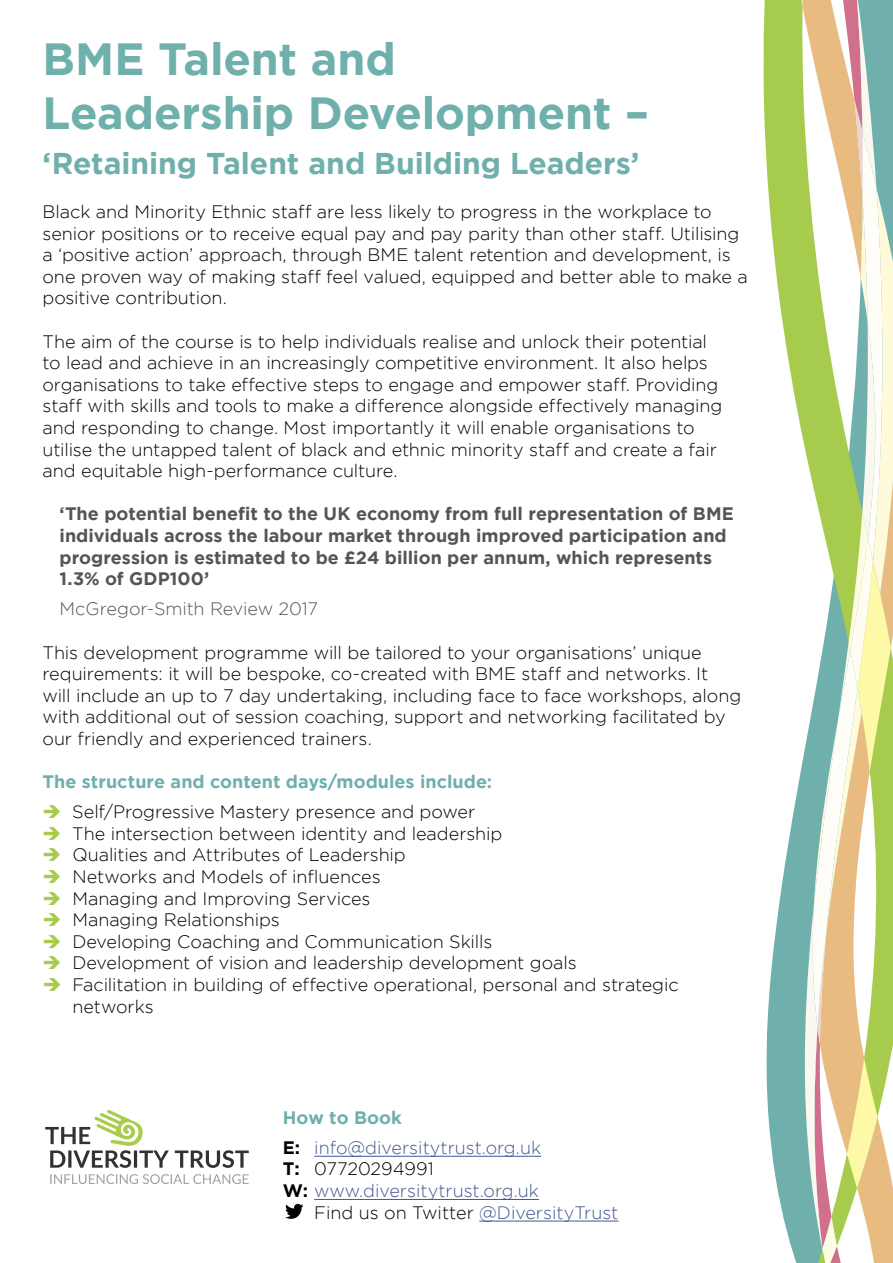
<style>
.page{position:relative;width:893px;height:1263px;background:#fff}
.page>*{position:absolute;margin:0;border:0;box-sizing:border-box;transform-origin:0 0}
.t1{font:700 45px/54px "Gotham";letter-spacing:-.005em;color:#6fb0ac}
.t2{font:700 30px "Gotham";color:#6fb0ac}
.t3{font:300 18px/21.6px "Gotham";letter-spacing:-.005em;color:#000}
.t4{font:700 18px/21.6px "Gotham";color:#555}
.t5{font:300 18px/30.2px "Gotham";color:#465792}
.t6{font:700 18px "Gotham";color:#6fb0ac}
.t7{font:300 18px "Gotham";letter-spacing:-.01em;color:#555}
.s1{color:#a7cc4d}
.s2{font-weight:700;color:#6fb0ac}
.s3{font-weight:700;color:#000}
.s4{font-weight:700}
.s5{color:#465792}
</style>
<div class="page">
<hr style="left:314px;top:1156px;width:227px;height:1px;background:#465792">
<hr style="left:314px;top:1199px;width:225px;height:1px;background:#465792">
<hr style="left:479px;top:1221px;width:139px;height:1px;background:#465792">
<img style="left:151px;top:1174px;width:90px;height:10px">
<img style="left:45px;top:1127px;width:45px;height:17px">
<img style="left:119px;top:1150px;width:130px;height:18px">
<svg style="left:95px;top:1110px;width:48px;height:36px"></svg>
<svg style="left:285px;top:1204px;width:18px;height:15px"></svg>
<svg style="left:763px;top:0;width:22px;height:1223px"></svg>
<svg style="left:785px;top:932px;width:108px;height:331px"></svg>
<svg style="left:891px;top:0;width:2px;height:932px;background:#b8cd95"></svg>
<svg style="left:784px;top:0;width:107px;height:1188px"></svg>
<svg style="left:873px;top:0;width:9px;height:561px"></svg>
<svg style="left:805px;top:688px;width:52px;height:561px"></svg>
<svg style="left:798px;top:0;width:75px;height:688px"></svg>
<h1 class="t1" style="left:43px;top:31px;width:608px">BME Talent and<br>Leadership Development –</h1>
<h2 class="t2" style="left:43px;top:146px;width:598px">‘Retaining Talent and Building Leaders’</h2>
<p class="t3" style="left:43px;top:201px;width:707px">Black and Minority Ethnic staff are less likely to progress in the workplace to senior positions or to receive equal pay and pay parity than other staff. Utilising a ‘positive action’ approach, through BME talent retention and development, is one proven way of making staff feel valued, equipped and better able to make a positive contribution.</p>
<p class="t3" style="left:43px;top:330px;width:681px">The aim of the course is to help individuals realise and unlock their potential to lead and achieve in an increasingly competitive environment. It also helps organisations to take effective steps to engage and empower staff. Providing staff with skills and tools to make a difference alongside effectively managing and responding to change. Most importantly it will enable organisations to utilise the untapped talent of black and ethnic minority staff and create a fair and equitable high-performance culture.</p>
<p class="t4" style="left:60px;top:503px;width:676px">‘The potential benefit to the UK economy from full representation of BME individuals across the labour market through improved participation and progression is estimated to be £24 billion per annum, which represents 1.3% of GDP100’</p>
<p class="t7" style="left:60px;top:599px;width:260px">McGregor-Smith Review 2017</p>
<p class="t3" style="left:43px;top:641px;width:700px">This development programme will be tailored to your organisations’ unique requirements: it will be bespoke, co-created with BME staff and networks. It<br>will include an up to 7 day undertaking, including face to face workshops, along with additional out of session coaching, support and networking facilitated by our friendly and experienced trainers.</p>
<p class="t6" style="left:43px;top:771px;width:451px">The structure and content days/modules include:</p>
<p class="t3" style="left:43px;top:801px;width:434px"><span class="s1">➔</span> Self/Progressive Mastery presence and power</p>
<p class="t3" style="left:43px;top:822px;width:461px"><span class="s1">➔</span> The intersection between identity and leadership</p>
<p class="t3" style="left:43px;top:844px;width:365px"><span class="s1">➔</span> Qualities and Attributes of Leadership</p>
<p class="t3" style="left:43px;top:866px;width:340px"><span class="s1">➔</span> Networks and Models of influences</p>
<p class="t3" style="left:43px;top:887px;width:329px"><span class="s1">➔</span> Managing and Improving Services</p>
<p class="t3" style="left:43px;top:909px;width:239px"><span class="s1">➔</span> Managing Relationships</p>
<p class="t3" style="left:43px;top:930px;width:451px"><span class="s1">➔</span> Developing Coaching and Communication Skills</p>
<p class="t3" style="left:43px;top:952px;width:536px"><span class="s1">➔</span> Development of vision and leadership development goals</p>
<p class="t3" style="left:72px;top:974px;width:608px;text-indent:-30px"><span class="s1">➔</span> Facilitation in building of effective operational, personal and strategic networks</p>
<p class="t5" style="left:283px;top:1102px;width:260px"><span class="s2">How to Book<br></span><span class="s3">E:</span> info@diversitytrust.org.uk</p>
<p class="t3" style="left:283px;top:1158px;width:152px"><span class="s4">T:</span> 07720294991</p>
<p class="t5" style="left:283px;top:1175px;width:258px"><span class="s3">W:</span> www.diversitytrust.org.uk</p>
<p class="t3" style="left:314px;top:1201px;width:306px">Find us on Twitter <span class="s5">@DiversityTrust</span></p>
</div>
